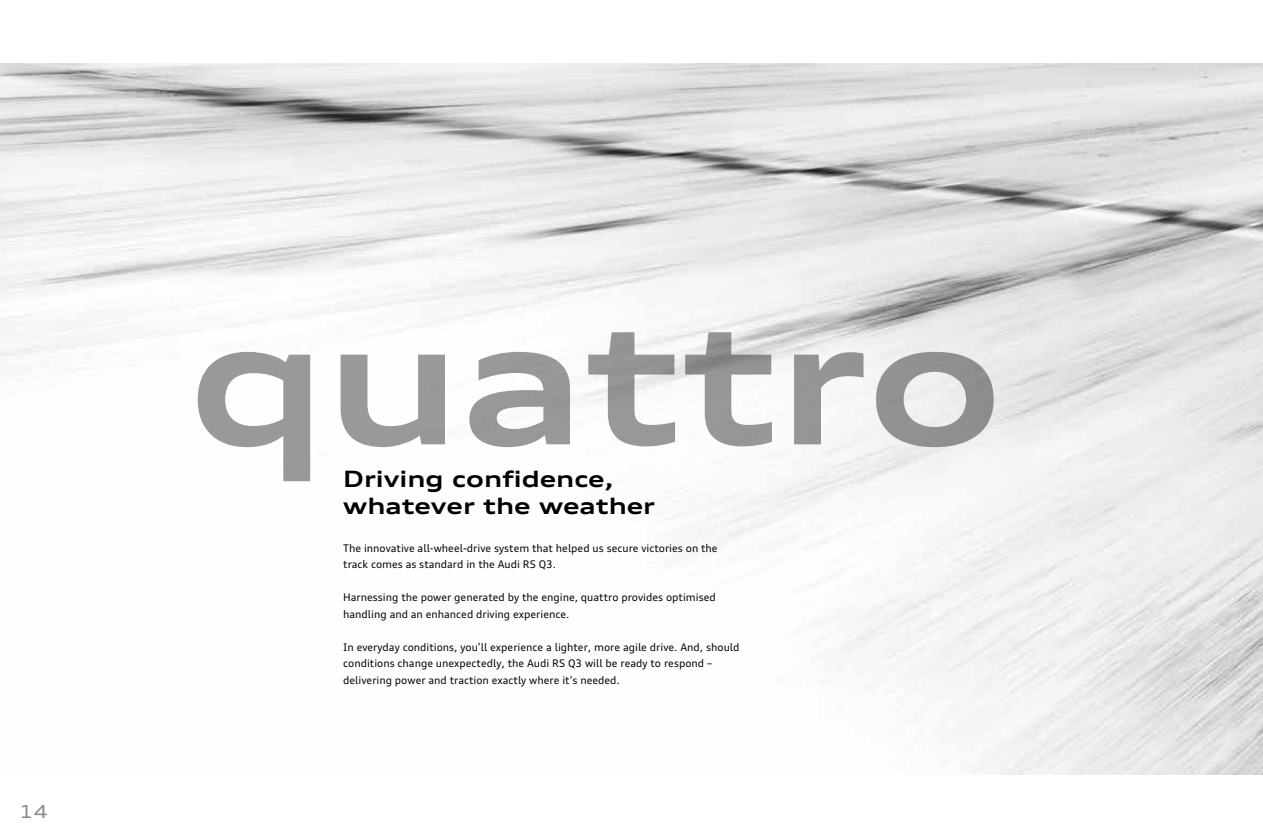
<style>
.page{position:relative;width:1263px;height:838px;background:#fff}
.page>*{position:absolute;margin:0;border:0;box-sizing:border-box;transform-origin:0 0}
.t1{font:700 expanded 22.5px/27px "Audi Type";color:#000}
.t2{font:expanded 18px "Audi Type";color:#8a8c8e}
.t3{font:10.5px/16.5px "Audi Type";color:#000}
</style>
<div class="page">
<img style="left:0;top:64px;width:1263px;height:710px">
<svg style="left:198px;top:332px;width:796px;height:149px;fill:#f6f6f6"></svg>
<h2 class="t2" style="left:19px;top:799px;width:30px">14</h2>
<h1 class="t1" style="left:343px;top:465px;width:313px">Driving confidence, whatever the weather</h1>
<p class="t3" style="left:343px;top:540px;width:376px">The innovative all-wheel-drive system that helped us secure victories on the track comes as standard in the Audi RS Q3.</p>
<p class="t3" style="left:343px;top:589px;width:374px">Harnessing the power generated by the engine, quattro provides optimised handling and an enhanced driving experience.</p>
<p class="t3" style="left:343px;top:639px;width:398px">In everyday conditions, you’ll experience a lighter, more agile drive. And, should conditions change unexpectedly, the Audi RS Q3 will be ready to respond – delivering power and traction exactly where it’s needed.</p>
</div>
